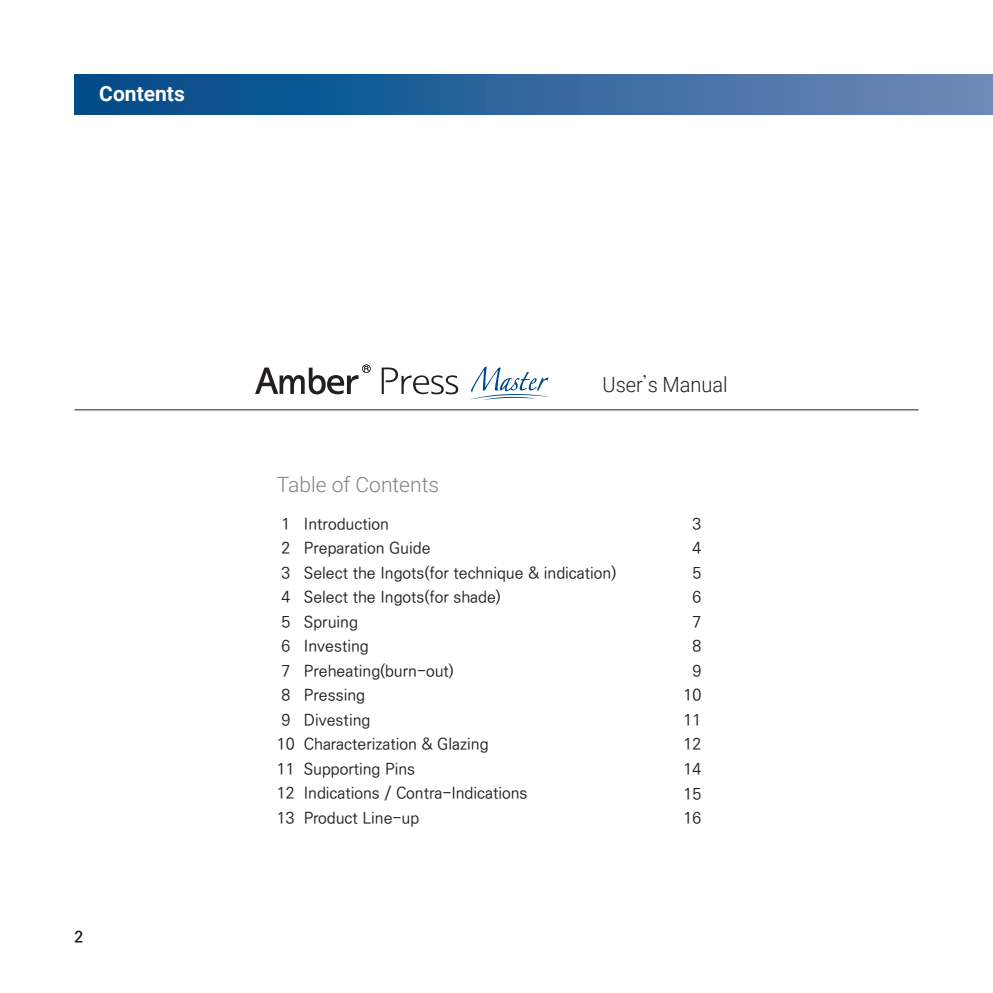
<style>
.page{position:relative;width:993px;height:993px;background:#fff}
.page>*{position:absolute;margin:0;border:0;box-sizing:border-box;transform-origin:0 0}
.t1{font:300 21px "Roboto";color:#808285}
.t2{font:300 21px "Roboto";color:#231f20;scale:.95 1}
.t3{font:700 21px "Roboto";color:#fff}
.t4{font:500 15.75px/24.5px "Ko Pub Dotum";color:#231f20}
.t5{font:700 15.75px "Ko Pub Dotum";color:#231f20}
.s1{font-family:"THE Lux Go R";font-weight:400}
</style>
<div class="page">
<div style="left:74px;top:74px;width:918px;height:40px;background:linear-gradient(to right,#004887,#6e89b7)"></div>
<hr style="left:74px;top:409px;width:844px;height:1px;background:#231f20">
<svg style="left:381px;top:367px;width:77px;height:27px"></svg>
<svg style="left:255px;top:364px;width:115px;height:30px"></svg>
<svg style="left:469px;top:366px;width:80px;height:34px"></svg>
<h1 class="t3" style="left:99px;top:78px;width:87px">Contents</h1>
<p class="t5" style="left:74px;top:929px;width:10px">2</p>
<h1 class="t2" style="left:602px;top:370px;width:133px">User<span class="s1">’</span>s Manual</h1>
<h1 class="t1" style="left:277px;top:470px;width:164px">Table of Contents</h1>
<p class="t4" style="left:277px;top:512px;width:341px">1 Introduction<br>2 Preparation Guide<br>3 Select the Ingots(for technique &amp; indication)<br>4 Select the Ingots(for shade)<br>5 Spruing<br>6 Investing<br>7 Preheating(burn-out)<br>8 Pressing<br>9 Divesting<br>10 Characterization &amp; Glazing<br>11 Supporting Pins<br>12 Indications / Contra-Indications<br>13 Product Line-up</p>
<p class="t4" style="left:683px;top:512px;width:19px;text-align:center">3<br>4<br>5<br>6<br>7<br>8<br>9<br>10<br>11<br>12<br>14<br>15<br>16</p>
</div>
